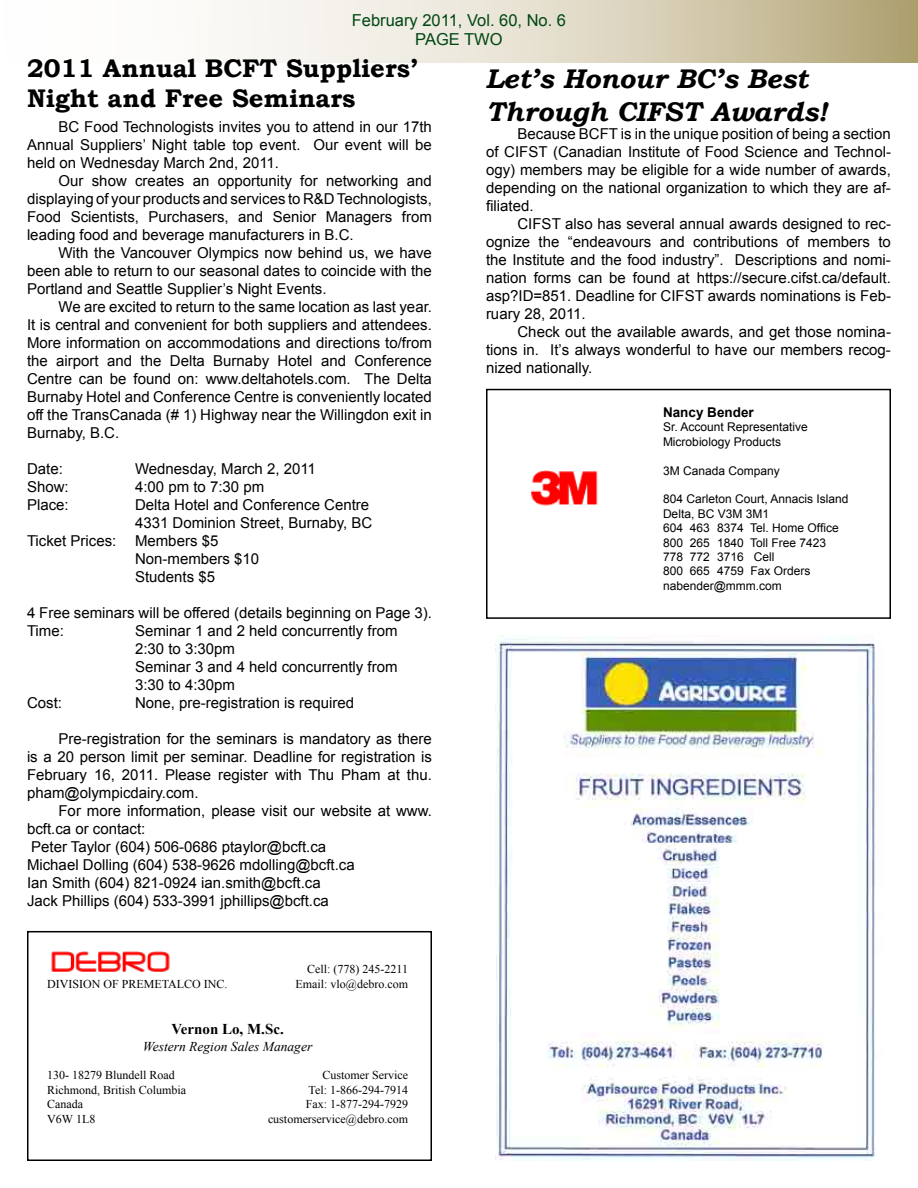
<style>
.page{position:relative;width:918px;height:1188px;background:#fff}
.page>*{position:absolute;margin:0;border:0;box-sizing:border-box;transform-origin:0 0}
.t1{font:italic 700 27px/32.4px "Bookman Old Style";color:#000}
.t2{font:700 25.5px/30.6px "Bookman Old Style";color:#000}
.t3{font:16.5px/19.8px "Arial";color:#004712;text-align:center}
.t4{font:15px/18px "Arial";color:#000;text-align:justify}
.t5{font:700 15px "Times New Roman";color:#000}
.t6{font:italic 13.5px "Times New Roman";color:#000}
.t7{font:700 13.5px "Arial";color:#000}
.t8{font:12px/14.4px "Arial";color:#000}
.t9{font:12px "Times New Roman";color:#000}
</style>
<div class="page">
<svg style="left:231px;top:0;width:687px;height:63px;background:#dcd5c0"></svg>
<img style="left:51px;top:951px;width:119px;height:21px">
<div style="left:27px;top:931px;width:405px;height:230px;border:2px solid #000"></div>
<img style="left:531px;top:470px;width:67px;height:36px">
<div style="left:486px;top:389px;width:405px;height:230px;border:2px solid #000"></div>
<img style="left:495px;top:635px;width:380px;height:526px">
<p class="t3" style="left:352px;top:10px;width:216px">February 2011, Vol. 60, No. 6<br>PAGE TWO</p>
<h2 class="t2" style="left:27px;top:53px;width:393px">2011 Annual BCFT Suppliers’<br>Night and Free Seminars</h2>
<p class="t4" style="left:27px;top:118px;width:406px;text-indent:32px">BC Food Technologists invites you to attend in our 17th Annual Suppliers’ Night table top event. Our event will be held on Wednesday March 2nd, 2011.</p>
<p class="t4" style="left:27px;top:172px;width:406px;text-indent:32px">Our show creates an opportunity for networking and displaying of your products and services to R&amp;D Technologists, Food Scientists, Purchasers, and Senior Managers from leading food and beverage manufacturers in B.C.</p>
<p class="t4" style="left:27px;top:244px;width:406px;text-indent:32px">With the Vancouver Olympics now behind us, we have been able to return to our seasonal dates to coincide with the Portland and Seattle Supplier’s Night Events.</p>
<p class="t4" style="left:27px;top:298px;width:407px;text-indent:32px">We are excited to return to the same location as last year.<br>It is central and convenient for both suppliers and attendees.<br>More information on accommodations and directions to/from the airport and the Delta Burnaby Hotel and Conference Centre can be found on: www.deltahotels.com. The Delta Burnaby Hotel and Conference Centre is conveniently located off the TransCanada (# 1) Highway near the Willingdon exit in Burnaby, B.C.</p>
<p class="t4" style="left:27px;top:460px;width:37px">Date:</p>
<p class="t4" style="left:135px;top:460px;width:182px">Wednesday, March 2, 2011</p>
<p class="t4" style="left:27px;top:478px;width:43px">Show:</p>
<p class="t4" style="left:135px;top:478px;width:131px">4:00 pm to 7:30 pm</p>
<p class="t4" style="left:27px;top:496px;width:43px">Place:</p>
<p class="t4" style="left:135px;top:496px;width:236px">Delta Hotel and Conference Centre</p>
<p class="t4" style="left:135px;top:514px;width:239px">4331 Dominion Street, Burnaby, BC</p>
<p class="t4" style="left:27px;top:532px;width:193px">Ticket Prices: Members $5</p>
<p class="t4" style="left:135px;top:550px;width:126px">Non-members $10</p>
<p class="t4" style="left:135px;top:568px;width:82px">Students $5</p>
<p class="t4" style="left:27px;top:604px;width:406px">4 Free seminars will be offered (details beginning on Page 3).<br>Time:</p>
<p class="t4" style="left:135px;top:622px;width:264px;text-align:left">Seminar 1 and 2 held concurrently from<br>2:30 to 3:30pm<br>Seminar 3 and 4 held concurrently from<br>3:30 to 4:30pm</p>
<p class="t4" style="left:27px;top:694px;width:37px">Cost:</p>
<p class="t4" style="left:135px;top:694px;width:221px">None, pre-registration is required</p>
<p class="t4" style="left:27px;top:730px;width:407px;text-indent:32px">Pre-registration for the seminars is mandatory as there is a 20 person limit per seminar. Deadline for registration is February 16, 2011. Please register with Thu Pham at thu. pham@olympicdairy.com.</p>
<p class="t4" style="left:27px;top:802px;width:406px;text-align:left;text-indent:32px">For more information, please visit our website at www. bcft.ca or contact:<br>Peter Taylor (604) 506-0686 ptaylor@bcft.ca<br>Michael Dolling (604) 538-9626 mdolling@bcft.ca<br>Ian Smith (604) 821-0924 ian.smith@bcft.ca<br>Jack Phillips (604) 533-3991 jphillips@bcft.ca</p>
<p class="t9" style="left:307px;top:961px;width:102px">Cell: (778) 245-2211</p>
<p class="t9" style="left:47px;top:975px;width:182px">DIVISION OF PREMETALCO INC.</p>
<p class="t9" style="left:296px;top:975px;width:114px">Email: vlo@debro.com</p>
<p class="t5" style="left:171px;top:1019px;width:114px">Vernon Lo, M.Sc.</p>
<p class="t6" style="left:143px;top:1037px;width:171px">Western Region Sales Manager</p>
<p class="t9" style="left:47px;top:1067px;width:129px">130- 18279 Blundell Road</p>
<p class="t9" style="left:322px;top:1067px;width:87px">Customer Service</p>
<p class="t9" style="left:47px;top:1082px;width:141px">Richmond, British Columbia</p>
<p class="t9" style="left:309px;top:1082px;width:101px">Tel: 1-866-294-7914</p>
<p class="t9" style="left:47px;top:1096px;width:37px">Canada</p>
<p class="t9" style="left:306px;top:1096px;width:104px">Fax: 1-877-294-7929</p>
<p class="t9" style="left:47px;top:1110px;width:50px">V6W 1L8</p>
<p class="t9" style="left:268px;top:1110px;width:142px">customerservice@debro.com</p>
<h1 class="t1" style="left:486px;top:63px;width:342px">Let’s Honour BC’s Best<br>Through CIFST Awards!</h1>
<p class="t4" style="left:486px;top:124px;width:406px;text-indent:32px">Because BCFT is in the unique position of being a section of CIFST (Canadian Institute of Food Science and Technol&shy;ogy) members may be eligible for a wide number of awards, depending on the national organization to which they are af&shy;filiated.</p>
<p class="t4" style="left:486px;top:214px;width:407px;text-indent:32px">CIFST also has several annual awards designed to rec&shy;ognize the “endeavours and contributions of members to the Institute and the food industry”. Descriptions and nomi&shy;nation forms can be found at https://secure.cifst.ca/default. asp?ID=851. Deadline for CIFST awards nominations is Feb&shy;ruary 28, 2011.</p>
<p class="t4" style="left:486px;top:322px;width:406px;text-indent:32px">Check out the available awards, and get those nomina&shy;tions in. It’s always wonderful to have our members recog&shy;nized nationally.</p>
<p class="t7" style="left:663px;top:403px;width:92px">Nancy Bender</p>
<p class="t8" style="left:663px;top:420px;width:146px">Sr. Account Representative<br>Microbiology Products</p>
<p class="t8" style="left:663px;top:463px;width:118px">3M Canada Company</p>
<p class="t8" style="left:663px;top:492px;width:187px">804 Carleton Court, Annacis Island<br>Delta, BC V3M 3M1<br>604 463 8374 Tel. Home Office<br>800 265 1840 Toll Free 7423<br>778 772 3716 Cell<br>800 665 4759 Fax Orders nabender@mmm.com</p>
</div>
